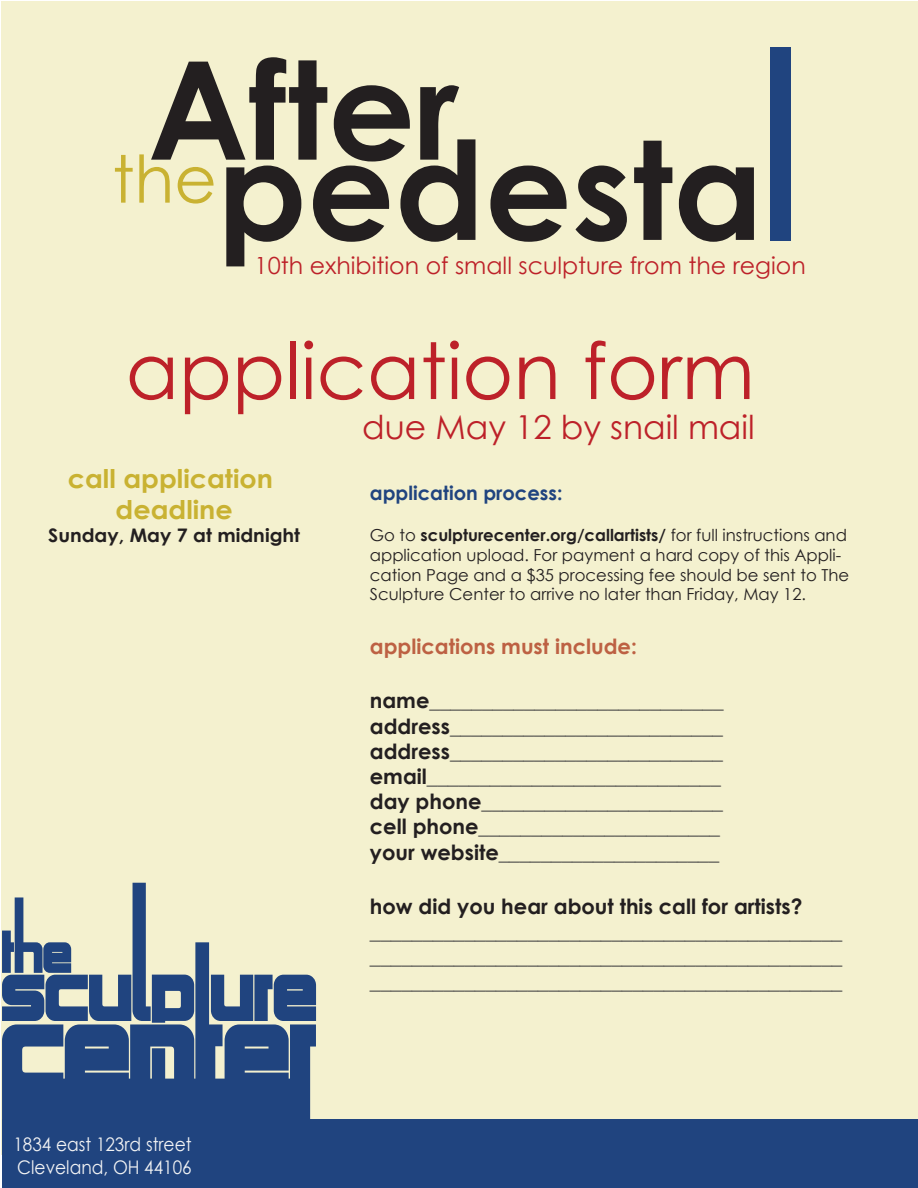
<style>
.page{position:relative;width:918px;height:1188px;background:#fff}
.page>*{position:absolute;margin:0;border:0;box-sizing:border-box;transform-origin:0 0}
.t1{font:700 136.5px "Century Gothic";color:#231f20}
.t2{font:78px "Century Gothic";color:#bd2129}
.t3{font:65.55px "Century Gothic";color:#c9b232}
.t4{font:33px "Century Gothic";color:#bd2129}
.t5{font:700 25.8px/31px "Century Gothic";color:#c9b232;text-align:center;scale:1.04 1}
.t6{font:23.7px "Century Gothic";color:#bd2129}
.t7{font:700 21px/25.2px "Century Gothic";color:#3e3e3f}
.t8{font:700 21px "Century Gothic";color:#231f20}
.t9{font:700 21px "Century Gothic";color:#bd6143}
.t10{font:700 19.5px "Century Gothic";color:#20447f}
.t11{font:18.75px/22.5px "Century Gothic";color:#f2f3f4;scale:.91 1}
.t12{font:700 18.75px "Century Gothic";color:#231f20;scale:1.04 1}
.t13{font:16.5px/19.8px "Century Gothic";color:#231f20}
.s1{font-weight:700}
.s2{color:#231f20}
</style>
<div class="page">
<div style="left:2px;top:2px;width:916px;height:1153px;background:#f4f1cf"></div>
<div style="left:2px;top:1119px;width:916px;height:69px;background:#20447f"></div>
<svg style="left:2px;top:883px;width:314px;height:236px;fill:#20447f"></svg>
<div style="left:770px;top:47px;width:21px;height:193px;background:#20447f"></div>
<h1 class="t1" style="left:148px;top:6px;width:313px">After</h1>
<h1 class="t1" style="left:217px;top:87px;width:580px">pedestal</h1>
<h3 class="t3" style="left:112px;top:133px;width:106px">the</h3>
<p class="t6" style="left:255px;top:249px;width:553px">10th exhibition of small sculpture from the region</p>
<h2 class="t2" style="left:126px;top:316px;width:631px">application form</h2>
<h3 class="t4" style="left:362px;top:404px;width:394px">due May 12 by snail mail</h3>
<p class="t10" style="left:370px;top:478px;width:194px">application process:</p>
<p class="t13" style="left:370px;top:525px;width:481px">Go to <span class="s1">sculpturecenter.org/callartists/</span> for full instructions and application upload. For payment a hard copy of this Appli&shy;cation Page and a $35 processing fee should be sent to The Sculpture Center to arrive no later than Friday, May 12.</p>
<p class="t9" style="left:370px;top:631px;width:269px">applications must include:</p>
<p class="t7" style="left:370px;top:687px;width:355px"><span class="s2">name</span>____________________________ <span class="s2">address</span>__________________________ <span class="s2">address</span>__________________________ <span class="s2">email</span>____________________________ <span class="s2">day phone</span>_______________________ <span class="s2">cell phone</span>_______________________ <span class="s2">your website</span>_____________________</p>
<p class="t8" style="left:370px;top:890px;width:434px">how did you hear about this call for artists?</p>
<p class="t7" style="left:370px;top:918px;width:474px;text-align:justify">_____________________________________________ _____________________________________________ _____________________________________________</p>
<p class="t5" style="left:68px;top:462px;width:199px">call application deadline</p>
<p class="t12" style="left:48px;top:520px;width:244px">Sunday, May 7 at midnight</p>
<p class="t11" style="left:13px;top:1133px;width:197px">1834 east 123rd street<br>Cleveland, OH 44106</p>
</div>
